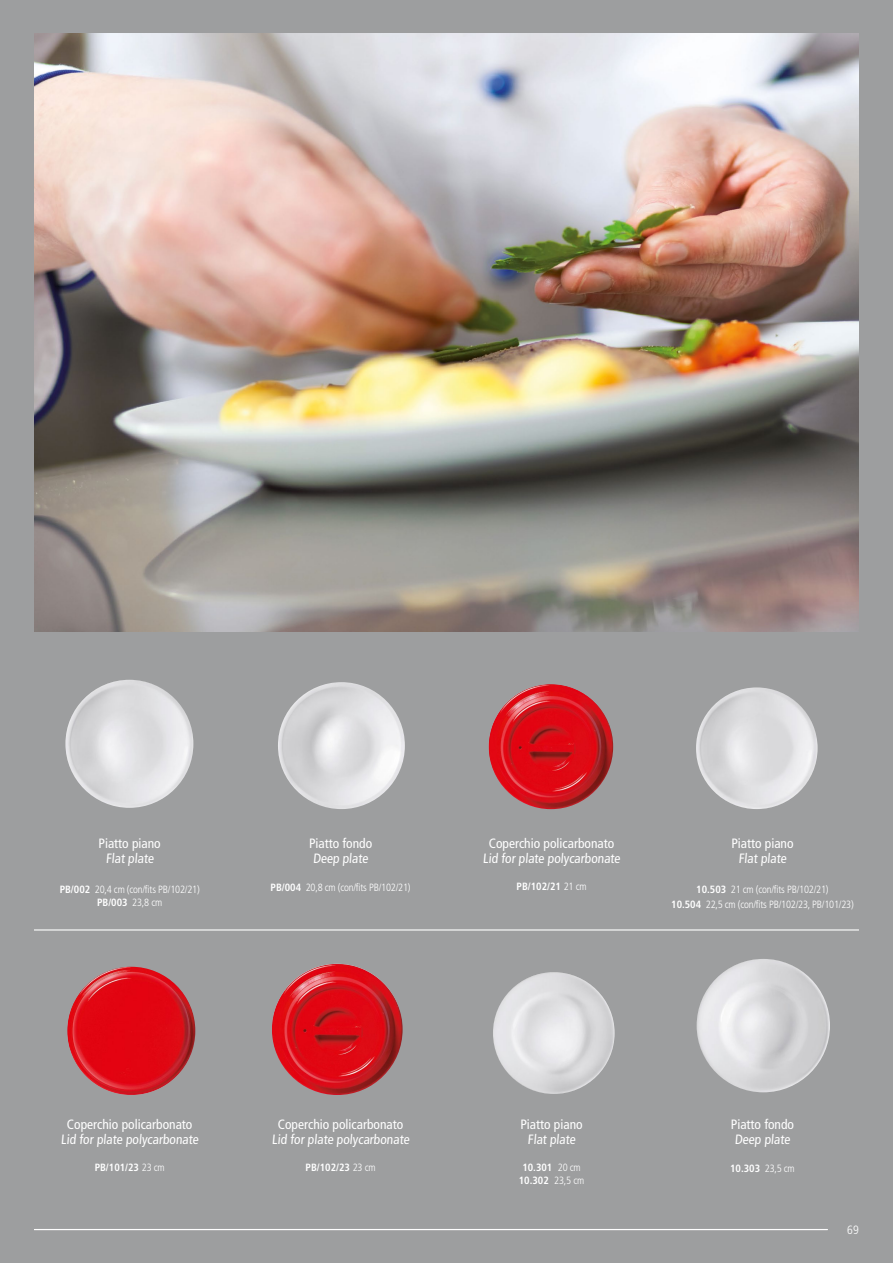
<style>
.page{position:relative;width:893px;height:1263px;background:#9d9e9f}
.page>*{position:absolute;margin:0;border:0;box-sizing:border-box;transform-origin:0 0}
.t1{font:condensed 13.5px/15px "Frutiger";color:#fff;text-align:center}
.t2{font:300 condensed 12px "Frutiger";color:#fff}
.t3{font:300 condensed 10.5px/13.5px "Frutiger";letter-spacing:-.02em;color:#fff;text-align:center}
.t4{font:700 condensed 10.5px/13.5px "Frutiger";color:#fff;text-align:center}
.s1{font-weight:700}
.s2{font-weight:300}
</style>
<div class="page">
<img style="left:34px;top:33px;width:825px;height:598px">
<hr style="left:34px;top:1229px;width:794px;height:1px;background:#fff">
<hr style="left:34px;top:929px;width:825px;height:1px;background:#fff">
<img style="left:493px;top:972px;width:122px;height:122px;border-radius:61px">
<img style="left:65px;top:680px;width:128px;height:128px;border-radius:64px">
<img style="left:696px;top:687px;width:122px;height:122px;border-radius:61px">
<img style="left:278px;top:682px;width:127px;height:127px;border-radius:63px">
<img style="left:697px;top:959px;width:133px;height:133px;border-radius:67px">
<img style="left:67px;top:967px;width:128px;height:128px;border-radius:64px">
<img style="left:489px;top:684px;width:124px;height:125px;border-radius:62px">
<img style="left:272px;top:964px;width:131px;height:131px;border-radius:65px">
<p class="t1" style="left:99px;top:836px;width:64px">Piatto piano<br>Flat plate</p>
<p class="t3" style="left:60px;top:883px;width:142px"><span class="s1">PB/002</span> 20,4 cm (con/fits PB/102/21)<br><span class="s1">PB/003</span> 23,8 cm</p>
<p class="t1" style="left:309px;top:836px;width:65px;text-align:left">Piatto fondo<br>Deep plate</p>
<p class="t3" style="left:271px;top:881px;width:142px"><span class="s1">PB/004</span> 20,8 cm (con/fits PB/102/21)</p>
<p class="t1" style="left:483px;top:836px;width:140px">Coperchio policarbonato<br>Lid for plate polycarbonate</p>
<p class="t4" style="left:517px;top:879px;width:72px">PB/102/21 <span class="s2">21 cm</span></p>
<p class="t1" style="left:731px;top:836px;width:64px">Piatto piano<br>Flat plate</p>
<p class="t3" style="left:671px;top:882px;width:184px;line-height:15px"><span class="s1">10.503</span> 21 cm (con/fits PB/102/21)<br><span class="s1">10.504</span> 22,5 cm (con/fits PB/102/23, PB/101/23)</p>
<p class="t1" style="left:61px;top:1117px;width:140px">Coperchio policarbonato<br>Lid for plate polycarbonate</p>
<p class="t4" style="left:95px;top:1160px;width:72px">PB/101/23 <span class="s2">23 cm</span></p>
<p class="t1" style="left:272px;top:1117px;width:140px">Coperchio policarbonato<br>Lid for plate polycarbonate</p>
<p class="t4" style="left:306px;top:1160px;width:72px">PB/102/23 <span class="s2">23 cm</span></p>
<p class="t1" style="left:520px;top:1117px;width:64px">Piatto piano<br>Flat plate</p>
<p class="t4" style="left:519px;top:1160px;width:67px">10.301 <span class="s2">20 cm<br></span>10.302 <span class="s2">23,5 cm</span></p>
<p class="t1" style="left:731px;top:1117px;width:65px;text-align:left">Piatto fondo<br>Deep plate</p>
<p class="t4" style="left:730px;top:1162px;width:66px">10.303 <span class="s2">23,5 cm</span></p>
<p class="t2" style="left:847px;top:1223px;width:13px">69</p>
</div>
